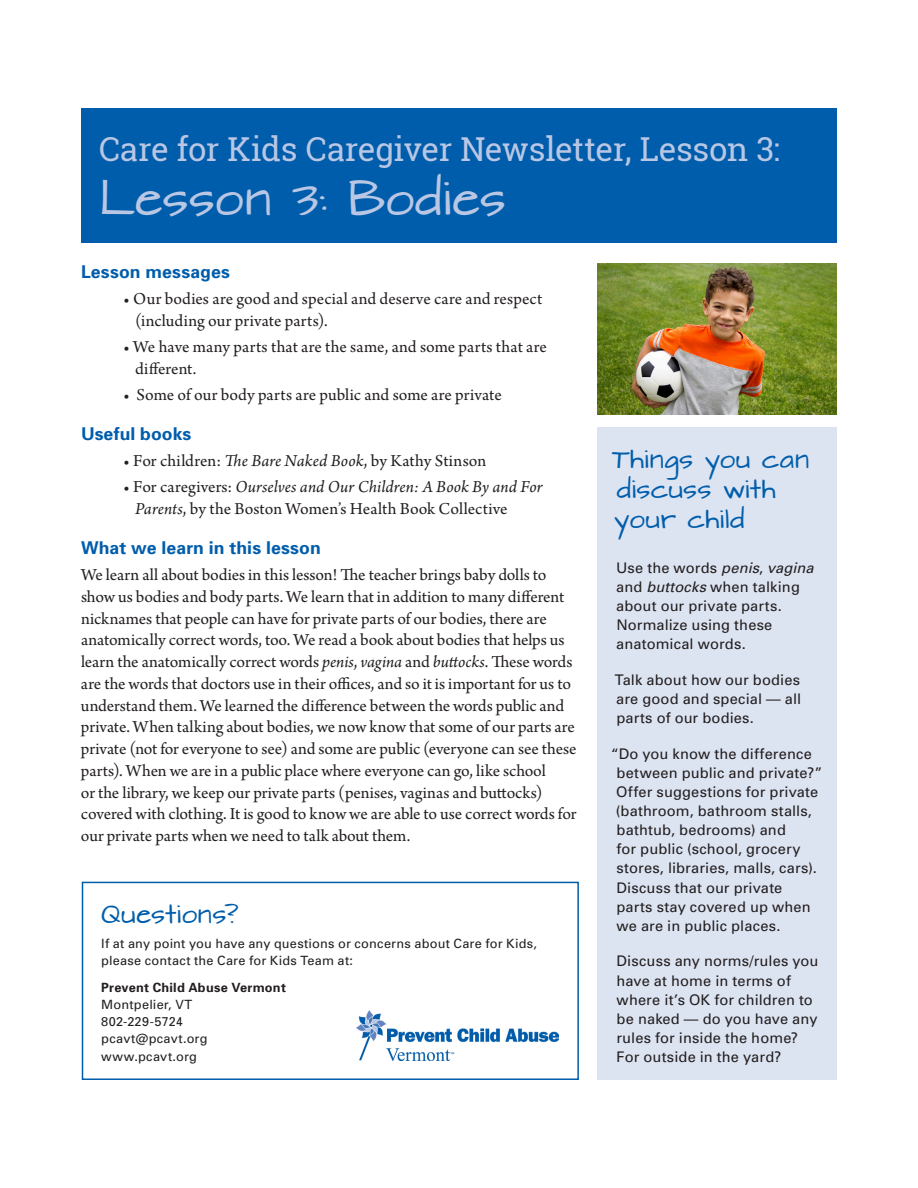
<style>
.page{position:relative;width:918px;height:1188px;background:#fff}
.page>*{position:absolute;margin:0;border:0;box-sizing:border-box;transform-origin:0 0}
.A_head_kid_handout{font:42px "Architects Daughter";letter-spacing:-.005em;color:#b9c7e4}
.A_head_regular{font:33px "Roboto Slab";letter-spacing:-.015em;color:#b9c7e4}
.t1{font:22.5px/30px "Architects Daughter";letter-spacing:.02em;color:#005dab}
.PCAVT_body_copy{font:17.7px/21.8px "Arno Pro";letter-spacing:-.005em;color:#231f20}
.C_head{font:700 17.7px "Univers";letter-spacing:.005em;color:#005dab}
.t2{font:14.7px/19.2px "Univers";letter-spacing:.01em;color:#231f20}
.t3{font:12.75px/17.2px "Univers";letter-spacing:.015em;color:#231f20}
.t4{font:700 12.75px "Univers";letter-spacing:.02em;color:#231f20}
.s1{font-style:italic}
</style>
<div class="page">
<div style="left:81px;top:108px;width:756px;height:135px;background:#005dab"></div>
<div style="left:598px;top:428px;width:239px;height:652px;background:#dce3f1"></div>
<div style="left:82px;top:882px;width:497px;height:198px;border:2px solid #005dab"></div>
<img style="left:356px;top:1010px;width:203px;height:50px">
<img style="left:598px;top:264px;width:239px;height:151px">
<p class="A_head_regular" style="left:99px;top:126px;width:683px">Care for Kids Caregiver Newsletter, Lesson 3:</p>
<p class="A_head_kid_handout" style="left:99px;top:176px;width:409px">Lesson 3: Bodies</p>
<p class="C_head" style="left:81px;top:260px;width:150px">Lesson messages</p>
<p class="PCAVT_body_copy" style="left:135px;top:289px;width:409px;text-indent:-12px">• Our bodies are good and special and deserve care and respect (including our private parts).</p>
<p class="PCAVT_body_copy" style="left:135px;top:337px;width:413px;text-indent:-12px">• We have many parts that are the same, and some parts that are different.</p>
<p class="PCAVT_body_copy" style="left:123px;top:385px;width:380px">• Some of our body parts are public and some are private</p>
<p class="C_head" style="left:81px;top:422px;width:112px">Useful books</p>
<p class="PCAVT_body_copy" style="left:123px;top:451px;width:365px">• For children: <span class="s1">The Bare Naked Book</span>, by Kathy Stinson</p>
<p class="PCAVT_body_copy" style="left:135px;top:477px;width:409px;text-indent:-12px">• For caregivers: <span class="s1">Ourselves and Our Children: A Book By and For<br>Parents</span>, by the Boston Women’s Health Book Collective</p>
<p class="C_head" style="left:81px;top:536px;width:241px">What we learn in this lesson</p>
<p class="PCAVT_body_copy" style="left:81px;top:565px;width:497px">We learn all about bodies in this lesson! The teacher brings baby dolls to show us bodies and body parts. We learn that in addition to many different nicknames that people can have for private parts of our bodies, there are anatomically correct words, too. We read a book about bodies that helps us learn the anatomically correct words <span class="s1">penis</span>, <span class="s1">vagina</span> and <span class="s1">buttocks</span>. These words are the words that doctors use in their offices, and so it is important for us to understand them. We learned the difference between the words public and private. When talking about bodies, we now know that some of our parts are private (not for everyone to see) and some are public (everyone can see these parts). When we are in a public place where everyone can go, like school<br>or the library, we keep our private parts (penises, vaginas and buttocks) covered with clothing. It is good to know we are able to use correct words for our private parts when we need to talk about them.</p>
<p class="t1" style="left:101px;top:900px;width:139px">Questions?</p>
<p class="t3" style="left:101px;top:935px;width:437px">If at any point you have any questions or concerns about Care for Kids, please contact the Care for Kids Team at:</p>
<p class="t4" style="left:101px;top:979px;width:186px">Prevent Child Abuse Vermont</p>
<p class="t3" style="left:101px;top:995px;width:93px">Montpelier, VT</p>
<p class="t3" style="left:101px;top:1013px;width:83px">802-229-5724</p>
<p class="t3" style="left:101px;top:1030px;width:108px">pcavt@pcavt.org</p>
<p class="t3" style="left:101px;top:1047px;width:97px">www.pcavt.org</p>
<p class="t1" style="left:612px;top:445px;width:198px">Things you can discuss with your child</p>
<p class="t2" style="left:616px;top:558px;width:199px">Use the words <span class="s1">penis</span>, <span class="s1">vagina </span>and <span class="s1">buttocks</span> when talking about our private parts.<br>Normalize using these anatomical words.</p>
<p class="t2" style="left:615px;top:670px;width:188px;text-align:justify">Talk about how our bodies are good and special — all parts of our bodies.</p>
<p class="t2" style="left:616px;top:744px;width:208px;text-indent:-5px">“Do you know the difference between public and private?”<br>Offer suggestions for private (bathroom, bathroom stalls, bathtub, bedrooms) and<br>for public (school, grocery stores, libraries, malls, cars).<br>Discuss that our private<br>parts stay covered up when we are in public places.</p>
<p class="t2" style="left:616px;top:951px;width:204px">Discuss any norms/rules you have at home in terms of where it’s OK for children to be naked — do you have any rules for inside the home?<br>For outside in the yard?</p>
</div>
